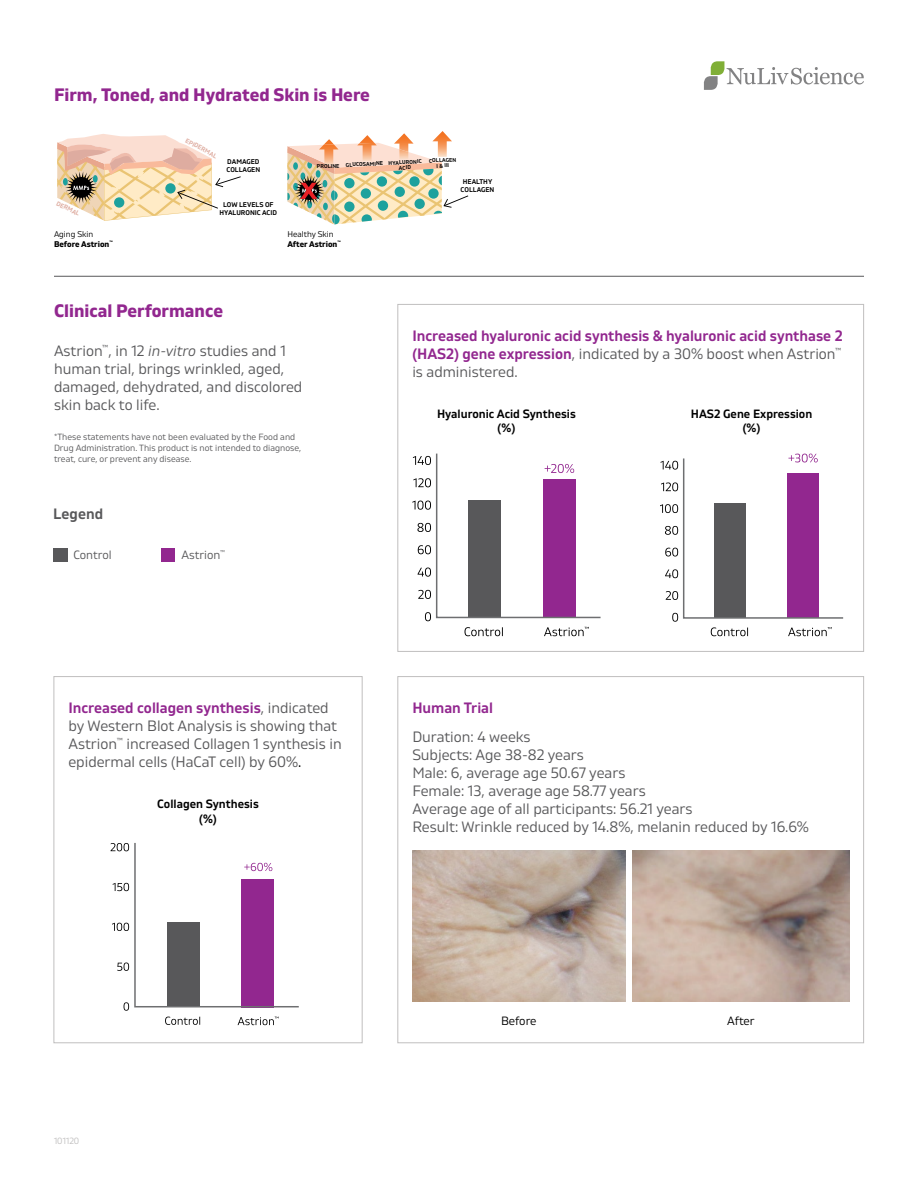
<style>
.page{position:relative;width:918px;height:1188px;background:#fff}
.page>*{position:absolute;margin:0;border:0;box-sizing:border-box;transform-origin:0 0}
.t1{font:700 18px "Gilam";color:#92278f}
.t2{font:15px/18px "Gilam";color:#58585a}
.t3{font:600 15px/18px "Gilam";color:#92278f;text-align:justify}
.t4{font:600 15px "Gilam";color:#58585a}
.t5{font:600 12px/14.4px "Gilam";color:#000;text-align:center}
.t6{font:12px "Gilam";color:#58585a}
.t7{font:12px "Gilam";letter-spacing:-.005em;color:#000}
.t8{font:9px/10.8px "Gilam";color:#58585a}
.t9{font:9px "Gilam";color:#c0bfbf}
.t10{font:700 8.25px/9.9px "Gilam";color:#000}
.t11{font:600 6.9px/8.2px "Gilam";color:#000;text-align:center}
.t12{font:600 6.3px "Gilam";color:#deaca0}
.t13{font:600 5.55px "Gilam";color:#000}
.s1{font-weight:400}
.s2{font-style:italic}
.s3{font-weight:600;color:#92278f}
.s4{color:#000}
.s5{font-weight:400;color:#58585a}
</style>
<div class="page">
<hr style="left:54px;top:276px;width:810px;height:1px;background:#58585a">
<svg style="left:704px;top:61px;width:160px;height:29px"></svg>
<div style="left:53px;top:548px;width:14px;height:13px;background:#58585a"></div>
<div style="left:161px;top:548px;width:14px;height:13px;background:#92278f"></div>
<img style="left:363px;top:135px;width:8px;height:4px">
<img style="left:398px;top:133px;width:12px;height:6px">
<img style="left:435px;top:131px;width:15px;height:8px">
<svg style="left:287px;top:139px;width:181px;height:86px"></svg>
<svg style="left:57px;top:134px;width:184px;height:87px"></svg>
<svg style="left:165px;top:1017px;width:35px;height:8px"></svg>
<svg style="left:238px;top:1017px;width:41px;height:8px"></svg>
<svg style="left:111px;top:843px;width:188px;height:168px"></svg>
<div style="left:54px;top:676px;width:309px;height:367px;border:1px solid #c0bfbf"></div>
<svg style="left:465px;top:627px;width:124px;height:9px"></svg>
<svg style="left:412px;top:453px;width:189px;height:168px"></svg>
<svg style="left:660px;top:454px;width:184px;height:182px"></svg>
<svg style="left:412px;top:850px;width:213px;height:152px;background:#bdab9e"></svg>
<svg style="left:633px;top:850px;width:216px;height:152px;background:#b9a497"></svg>
<p class="t1" style="left:54px;top:81px;width:318px">Firm, Toned, and Hydrated Skin is Here</p>
<p class="t12" style="left:188px;top:136px;width:37px;rotate:28deg">EPIDERMAL</p>
<p class="t13" style="left:317px;top:162px;width:68px;rotate:-2deg">PROLINE GLUCOSAMINE</p>
<p class="t13" style="left:388px;top:159px;width:35px;rotate:-3deg">HYALURONIC</p>
<p class="t13" style="left:429px;top:156px;width:29px;rotate:-2deg">COLLAGEN</p>
<p class="t13" style="left:399px;top:164px;width:14px;rotate:-2deg">ACID</p>
<p class="t13" style="left:436px;top:162px;width:14px;rotate:-2deg">I &amp;III</p>
<p class="t11" style="left:227px;top:157px;width:35px;text-align:left">DAMAGED<br>COLLAGEN</p>
<p class="t11" style="left:220px;top:200px;width:59px">LOW LEVELS OF<br>HYALURONIC ACID</p>
<p class="t11" style="left:461px;top:177px;width:35px">HEALTHY<br>COLLAGEN</p>
<p class="t12" style="left:59px;top:199px;width:27px;rotate:26deg">DERMAL</p>
<p class="t10" style="left:54px;top:229px;width:60px"><span class="s1">Aging Skin<br></span>Before Astrion<sup>™</sup></p>
<p class="t10" style="left:287px;top:229px;width:55px"><span class="s1">Healthy Skin<br></span>After Astrion<sup>™</sup></p>
<p class="t1" style="left:54px;top:297px;width:171px">Clinical Performance</p>
<p class="t2" style="left:54px;top:342px;width:250px">Astrion<sup>™</sup>, in 12 <span class="s2">in-vitro</span> studies and 1 human trial, brings wrinkled, aged, damaged, dehydrated, and discolored skin back to life.</p>
<p class="t8" style="left:54px;top:431px;width:249px">*These statements have not been evaluated by the Food and<br>Drug Administration. This product is not intended to diagnose, treat, cure, or prevent any disease.</p>
<p class="t4" style="left:53px;top:503px;width:51px">Legend</p>
<p class="t6" style="left:73px;top:546px;width:40px">Control</p>
<p class="t6" style="left:181px;top:546px;width:45px">Astrion<sup>™</sup></p>
<p class="t2" style="left:68px;top:698px;width:275px"><span class="s3">Increased collagen synthesis</span>, indicated by Western Blot Analysis is showing that Astrion<sup>™</sup> increased Collagen 1 synthesis in epidermal cells (HaCaT cell) by 60%<span class="s4">.</span></p>
<p class="t5" style="left:157px;top:797px;width:103px">Collagen Synthesis (%)</p>
<p class="t3" style="left:412px;top:326px;width:432px">Increased hyaluronic acid synthesis &amp; hyaluronic acid synthase 2 (HAS2) gene expression<span class="s5">, indicated by a 30% boost when Astrion</span><sup>™ </sup><span class="s5">is administered.</span></p>
<p class="t5" style="left:437px;top:406px;width:140px">Hyaluronic Acid Synthesis (%)</p>
<p class="t5" style="left:691px;top:406px;width:123px">HAS2 Gene Expression (%)</p>
<p class="t3" style="left:412px;top:698px;width:82px">Human Trial</p>
<p class="t2" style="left:412px;top:727px;width:398px">Duration: 4 weeks<br>Subjects: Age 38-82 years<br>Male: 6, average age 50.67 years<br>Female: 13, average age 58.77 years<br>Average age of all participants: 56.21 years<br>Result: Wrinkle reduced by 14.8%, melanin reduced by 16.6%</p>
<p class="t9" style="left:54px;top:1134px;width:27px">101120</p>
<p class="t7" style="left:501px;top:1012px;width:37px">Before</p>
<p class="t7" style="left:727px;top:1012px;width:29px">After</p>
</div>
